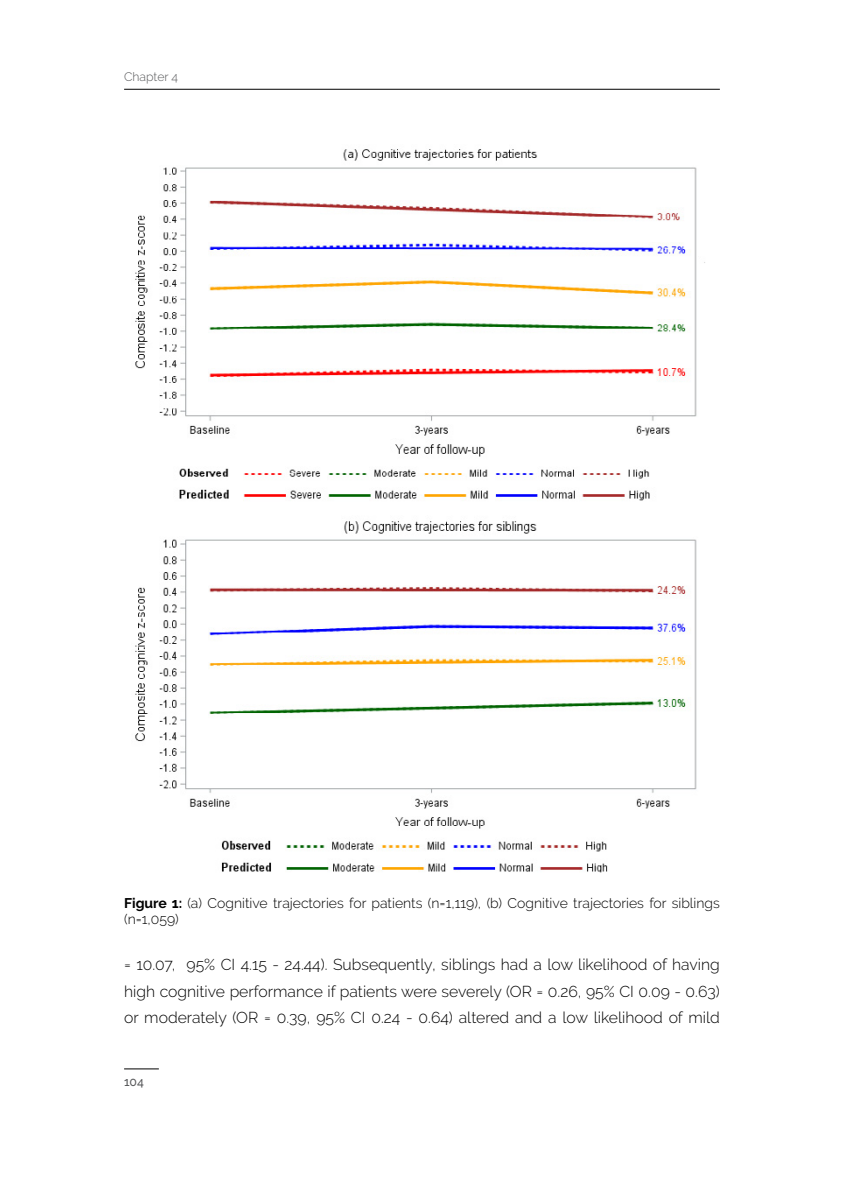
<style>
.page{position:relative;width:844px;height:1191px;background:#fff}
.page>*{position:absolute;margin:0;border:0;box-sizing:border-box;transform-origin:0 0}
.t1{font:300 15.75px/26.2px "Raleway";color:#000;text-align:justify}
.t2{font:300 14px/15.8px "Raleway";color:#000}
.t3{font:300 12.25px "Raleway";color:#58595b}
.t4{font:500 12.25px "Raleway";color:#58595b}
.s1{font-weight:700}
</style>
<div class="page">
<hr style="left:124px;top:1068px;width:35px;height:1px;background:#000">
<hr style="left:124px;top:89px;width:595px;height:1px;background:#000">
<img style="left:135px;top:149px;width:570px;height:724px">
<p class="t3" style="left:124px;top:69px;width:55px">Chapter 4</p>
<p class="t2" style="left:124px;top:895px;width:597px"><span class="s1">Figure 1:</span> (a) Cognitive trajectories for patients (n=1,119), (b) Cognitive trajectories for siblings (n=1,059)</p>
<p class="t1" style="left:124px;top:951px;width:597px">= 10.07, 95% CI 4.15 - 24.44). Subsequently, siblings had a low likelihood of having high cognitive performance if patients were severely (OR = 0.26, 95% CI 0.09 - 0.63) or moderately (OR = 0.39, 95% CI 0.24 - 0.64) altered and a low likelihood of mild</p>
<p class="t4" style="left:124px;top:1074px;width:21px">104</p>
</div>
